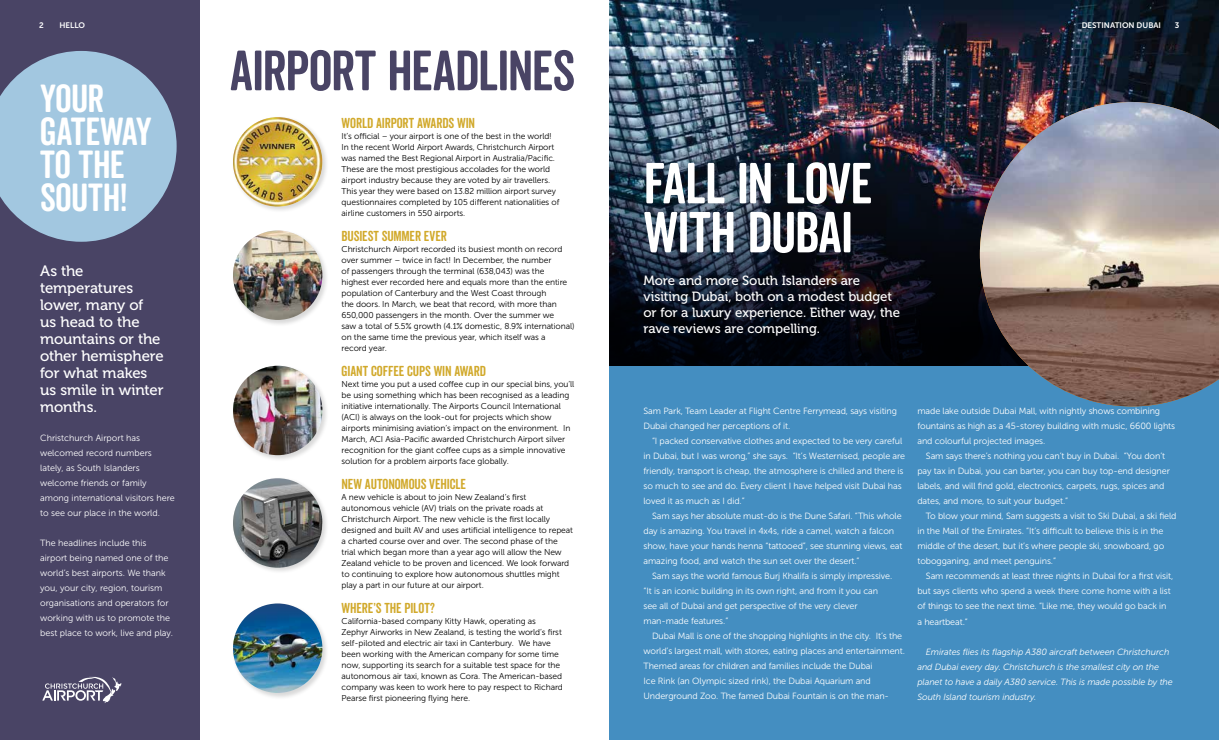
<style>
.page{position:relative;width:1219px;height:740px;background:#fff}
.page>*{position:absolute;margin:0;border:0;box-sizing:border-box;transform-origin:0 0}
.t1{font:56px/49px "Veneer Clean Soft";letter-spacing:-.015em;color:#fff}
.t2{font:55px "Veneer Clean Soft";letter-spacing:-.02em;color:#494465}
.t3{font:38px/33px "Veneer Clean Soft";letter-spacing:-.015em;color:#fff}
.t4{font:15px/17px "Museo 500";letter-spacing:-.01em;color:#fff}
.t5{font:14px "Veneer Clean Soft";letter-spacing:-.01em;color:#d1a92b}
.t6{font:13.3px/16.1px "Museo 500";letter-spacing:-.005em;color:#fff}
.t7{font:9px/15px "Museo Sans 300";letter-spacing:-.01em;color:#fff}
.t8{font:italic 9px/15px "Museo Sans 300";letter-spacing:-.01em;color:#fff}
.t9{font:8.5px/11px "Museo Sans 300";letter-spacing:-.01em;color:#000}
.t10{font:8px "Museo Sans 700";color:#fff}
</style>
<div class="page">
<div style="left:609px;top:361px;width:610px;height:379px;background:#448ec1"></div>
<img style="left:609px;top:0;width:610px;height:107px">
<img style="left:609px;top:107px;width:371px;height:259px">
<div style="left:0;top:0;width:199px;height:740px;background:#494465"></div>
<svg style="left:0;top:51px;width:177px;height:191px"></svg>
<img style="left:980px;top:102px;width:239px;height:304px">
<div style="left:231px;top:364px;width:98px;height:98px;background:#000;opacity:.15"></div>
<img style="left:233px;top:366px;width:89px;height:89px;border-radius:45px">
<div style="left:231px;top:229px;width:98px;height:97px;background:#000;opacity:.15"></div>
<img style="left:233px;top:230px;width:89px;height:90px;border-radius:45px">
<div style="left:231px;top:116px;width:98px;height:97px;background:#000;opacity:.15"></div>
<img style="left:233px;top:117px;width:89px;height:90px;border-radius:45px">
<div style="left:231px;top:477px;width:98px;height:97px;background:#000;opacity:.15"></div>
<img style="left:233px;top:478px;width:89px;height:90px;border-radius:45px">
<div style="left:231px;top:602px;width:98px;height:97px;background:#000;opacity:.15"></div>
<img style="left:233px;top:603px;width:89px;height:90px;border-radius:45px">
<svg style="left:42px;top:676px;width:80px;height:27px"></svg>
<p class="t10" style="left:39px;top:21px;width:6px">2</p>
<p class="t10" style="left:59px;top:21px;width:27px">HELLO</p>
<p class="t10" style="left:1082px;top:21px;width:81px">DESTINATION DUBAI</p>
<p class="t10" style="left:1175px;top:21px;width:6px">3</p>
<h2 class="t2" style="left:230px;top:37px;width:347px">AIRPORT HEADLINES</h2>
<h3 class="t5" style="left:342px;top:114px;width:135px">WORLD AIRPORT AWARDS WIN</h3>
<p class="t9" style="left:342px;top:130px;width:219px">It’s official – your airport is one of the best in the world!<br>In the recent World Airport Awards, Christchurch Airport was named the Best Regional Airport in Australia/Pacific.<br>These are the most prestigious accolades for the world airport industry because they are voted by air travellers.<br>This year they were based on 13.82 million airport survey questionnaires completed by 105 different nationalities of airline customers in 550 airports.</p>
<h3 class="t5" style="left:342px;top:227px;width:107px">BUSIEST SUMMER EVER</h3>
<p class="t9" style="left:342px;top:243px;width:234px">Christchurch Airport recorded its busiest month on record over summer – twice in fact! In December, the number<br>of passengers through the terminal (638,043) was the<br>highest ever recorded here and equals more than the entire population of Canterbury and the West Coast through<br>the doors. In March, we beat that record, with more than 650,000 passengers in the month. Over the summer we<br>saw a total of 5.5% growth (4.1% domestic, 8.9% international) on the same time the previous year, which itself was a<br>record year.</p>
<h3 class="t5" style="left:342px;top:362px;width:146px">GIANT COFFEE CUPS WIN AWARD</h3>
<p class="t9" style="left:342px;top:378px;width:234px">Next time you put a used coffee cup in our special bins, you’ll be using something which has been recognised as a leading initiative internationally. The Airports Council International (ACI) is always on the look-out for projects which show airports minimising aviation’s impact on the environment. In March, ACI Asia-Pacific awarded Christchurch Airport silver recognition for the giant coffee cups as a simple innovative solution for a problem airports face globally.</p>
<h3 class="t5" style="left:342px;top:475px;width:126px">NEW AUTONOMOUS VEHICLE</h3>
<p class="t9" style="left:342px;top:491px;width:233px">A new vehicle is about to join New Zealand’s first autonomous vehicle (AV) trials on the private roads at Christchurch Airport. The new vehicle is the first locally designed and built AV and uses artificial intelligence to repeat a charted course over and over. The second phase of the trial which began more than a year ago will allow the New Zealand vehicle to be proven and licenced. We look forward to continuing to explore how autonomous shuttles might play a part in our future at our airport.</p>
<h3 class="t5" style="left:342px;top:599px;width:95px">WHERE’S THE PILOT?</h3>
<p class="t9" style="left:342px;top:615px;width:223px">California-based company Kitty Hawk, operating as Zephyr Airworks in New Zealand, is testing the world’s first self-piloted and electric air taxi in Canterbury. We have been working with the American company for some time now, supporting its search for a suitable test space for the autonomous air taxi, known as Cora. The American-based company was keen to work here to pay respect to Richard Pearse first pioneering flying here.</p>
<h3 class="t3" style="left:40px;top:81px;width:113px">YOUR<br>GATEWAY<br>TO THE<br>SOUTH!</h3>
<h1 class="t1" style="left:643px;top:158px;width:230px">FALL IN LOVE<br>WITH DUBAI</h1>
<h3 class="t4" style="left:40px;top:262px;width:125px">As the temperatures lower, many of<br>us head to the mountains or the other hemisphere for what makes us smile in winter months.</h3>
<p class="t7" style="left:40px;top:431px;width:136px">Christchurch Airport has welcomed record numbers lately, as South Islanders welcome friends or family among international visitors here to see our place in the world.</p>
<p class="t7" style="left:40px;top:536px;width:134px">The headlines include this airport being named one of the world’s best airports. We thank you, your city, region, tourism organisations and operators for working with us to promote the best place to work, live and play.</p>
<h3 class="t6" style="left:643px;top:272px;width:258px">More and more South Islanders are visiting Dubai, both on a modest budget or for a luxury experience. Either way, the rave reviews are compelling.</h3>
<p class="t7" style="left:643px;top:404px;width:255px">Sam Park, Team Leader at Flight Centre Ferrymead, says visiting<br>Dubai changed her perceptions of it.</p>
<p class="t7" style="left:643px;top:434px;width:263px;text-indent:9px">“I packed conservative clothes and expected to be very careful in Dubai, but I was wrong,” she says. “It’s Westernised, people are friendly, transport is cheap, the atmosphere is chilled and there is so much to see and do. Every client I have helped visit Dubai has loved it as much as I did.”</p>
<p class="t7" style="left:643px;top:509px;width:260px;text-indent:9px">Sam says her absolute must-do is the Dune Safari. “This whole day is amazing. You travel in 4x4s, ride a camel, watch a falcon show, have your hands henna “tattooed”, see stunning views, eat amazing food, and watch the sun set over the desert.”</p>
<p class="t7" style="left:643px;top:569px;width:250px;text-indent:8px">Sam says the world famous Burj Khalifa is simply impressive. “It is an iconic building in its own right, and from it you can see all of Dubai and get perspective of the very clever man-made features.”</p>
<p class="t7" style="left:643px;top:629px;width:263px;text-indent:9px">Dubai Mall is one of the shopping highlights in the city. It’s the world’s largest mall, with stores, eating places and entertainment.<br>Themed areas for children and families include the Dubai<br>Ice Rink (an Olympic sized rink), the Dubai Aquarium and Underground Zoo. The famed Dubai Fountain is on the man-</p>
<p class="t7" style="left:917px;top:404px;width:259px">made lake outside Dubai Mall, with nightly shows combining fountains as high as a 45-storey building with music, 6600 lights and colourful projected images.</p>
<p class="t7" style="left:917px;top:449px;width:254px;text-indent:9px">Sam says there’s nothing you can’t buy in Dubai. “You don’t pay tax in Dubai, you can barter, you can buy top-end designer labels, and will find gold, electronics, carpets, rugs, spices and dates, and more, to suit your budget.”</p>
<p class="t7" style="left:917px;top:509px;width:261px;text-indent:9px">To blow your mind, Sam suggests a visit to Ski Dubai, a ski field in the Mall of the Emirates. “It’s difficult to believe this is in the middle of the desert, but it’s where people ski, snowboard, go tobogganing, and meet penguins.”</p>
<p class="t7" style="left:917px;top:569px;width:257px;text-indent:9px">Sam recommends at least three nights in Dubai for a first visit, but says clients who spend a week there come home with a list of things to see the next time. “Like me, they would go back in</p>
<p class="t7" style="left:917px;top:615px;width:52px">a heartbeat.”</p>
<p class="t8" style="left:917px;top:645px;width:257px;text-indent:9px">Emirates flies its flagship A380 aircraft between Christchurch and Dubai every day. Christchurch is the smallest city on the planet to have a daily A380 service. This is made possible by the South Island tourism industry.</p>
</div>
